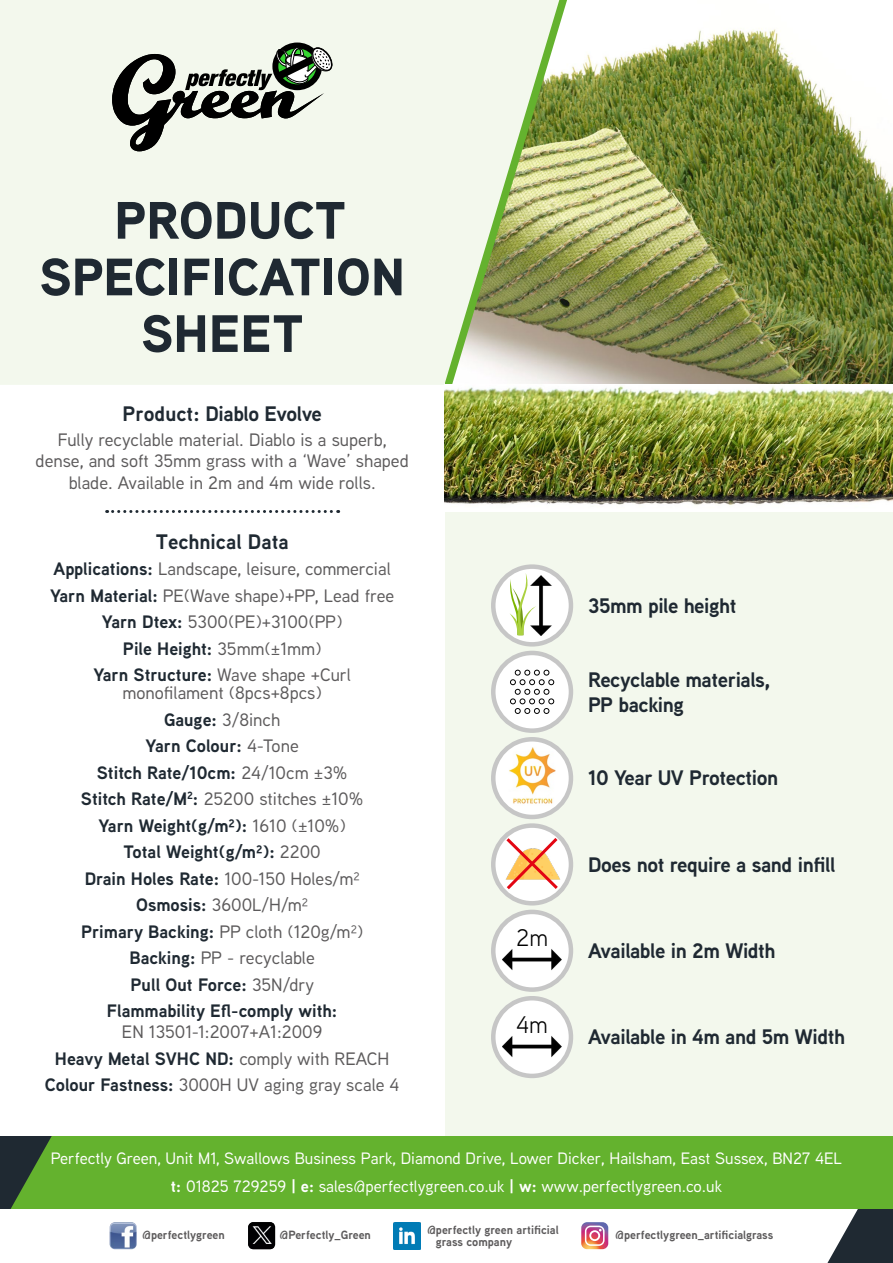
<style>
.page{position:relative;width:893px;height:1263px;background:#fff}
.page>*{position:absolute;margin:0;border:0;box-sizing:border-box;transform-origin:0 0}
.t1{font:900 52.5px/56.7px "Aaux Next";color:#1f2932;text-align:center}
.t2{font:24px "Aaux Next";color:#000}
.t3{font:700 21px/25.2px "Aaux Next";letter-spacing:-.02em;color:#1f2932}
.t4{font:700 21px "Aaux Next";color:#1f2932}
.t5{font:500 18px/26.5px "Aaux Next";color:#5c5a5b;text-align:center}
.t6{font:700 18px/26.5px "Aaux Next";color:#1f2932;text-align:center}
.t7{font:500 16.5px/28.2px "Aaux Next";color:#fff;text-align:center}
.t8{font:700 12px/12px "Aaux Next";color:#5c5a5b}
.s1{font-weight:700;color:#1f2932}
.s2{font-weight:500;color:#5c5a5b}
.s3{font-weight:700}
</style>
<div class="page">
<svg style="left:827px;top:1209px;width:66px;height:54px"></svg>
<img style="left:444px;top:28px;width:449px;height:475px">
<div style="left:0;top:1135px;width:168px;height:74px;background:#1f2932"></div>
<div style="left:11px;top:1135px;width:882px;height:74px;background:#64b22e"></div>
<div style="left:436px;top:503px;width:457px;height:632px;background:#f3f8ed"></div>
<div style="left:0;top:380px;width:444px;height:755px;background:#fff"></div>
<svg style="left:0;top:0;width:559px;height:385px;background:#e9efdf"></svg>
<svg style="left:107px;top:510px;width:232px;height:3px"></svg>
<div style="left:493px;top:912px;width:78px;height:77px;background:#fff;border-radius:50%"></div>
<div style="left:491px;top:910px;width:82px;height:82px;border:4px solid #c6c6c6;border-radius:50%"></div>
<svg style="left:493px;top:567px;width:78px;height:77px;background:#f4f4f4"></svg>
<div style="left:491px;top:564px;width:82px;height:83px;border:4px solid #c6c6c6;border-radius:50%"></div>
<svg style="left:493px;top:653px;width:78px;height:78px;background:#f6f6f6"></svg>
<div style="left:491px;top:651px;width:82px;height:82px;border:4px solid #c6c6c6;border-radius:50%"></div>
<svg style="left:493px;top:739px;width:78px;height:78px;background:#f4f4f4"></svg>
<img style="left:509px;top:747px;width:46px;height:58px">
<div style="left:491px;top:737px;width:82px;height:82px;border:4px solid #c6c6c6;border-radius:50%"></div>
<svg style="left:493px;top:826px;width:78px;height:77px"></svg>
<div style="left:491px;top:823px;width:82px;height:82px;border:4px solid #c6c6c6;border-radius:50%"></div>
<div style="left:493px;top:998px;width:78px;height:78px;background:#fff;border-radius:50%"></div>
<div style="left:491px;top:996px;width:82px;height:82px;border:4px solid #c6c6c6;border-radius:50%"></div>
<img style="left:536px;top:576px;width:17px;height:59px">
<svg style="left:510px;top:670px;width:44px;height:44px;background:#d2d2d2"></svg>
<svg style="left:503px;top:835px;width:58px;height:57px;background:#f9d0b4"></svg>
<svg style="left:510px;top:573px;width:26px;height:62px;background:#e3eccc"></svg>
<img style="left:502px;top:949px;width:60px;height:21px">
<img style="left:502px;top:1036px;width:60px;height:21px">
<svg style="left:112px;top:43px;width:220px;height:108px;background:#a7aba3"></svg>
<img style="left:110px;top:1222px;width:27px;height:27px">
<div style="left:248px;top:1222px;width:27px;height:27px;background:#000;border-radius:5px"></div>
<img style="left:248px;top:1222px;width:26px;height:27px">
<img style="left:393px;top:1222px;width:27px;height:27px">
<svg style="left:581px;top:1222px;width:27px;height:27px"></svg>
<h1 class="t1" style="left:39px;top:191px;width:367px">PRODUCT<br>SPECIFICATION<br>SHEET</h1>
<p class="t3" style="left:122px;top:400px;width:201px">Product: Diablo Evolve</p>
<p class="t5" style="left:36px;top:428px;width:375px;line-height:21.6px">Fully recyclable material. Diablo is a superb, dense, and soft 35mm grass with a ‘Wave’ shaped blade. Available in 2m and 4m wide rolls.</p>
<p class="t4" style="left:156px;top:527px;width:134px">Technical Data</p>
<p class="t5" style="left:50px;top:555px;width:346px"><span class="s1">Applications:</span> Landscape, leisure, commercial <span class="s1">Yarn Material:</span> PE(Wave shape)+PP, Lead free <span class="s1">Yarn Dtex:</span> 5300(PE)+3100(PP)<br><span class="s1">Pile Height:</span> 35mm(±1mm)<br><span class="s1">Yarn Structure:</span> Wave shape +Curl</p>
<p class="t6" style="left:81px;top:679px;width:284px"><span class="s2">monofilament (8pcs+8pcs)<br></span>Gauge: <span class="s2">3/8inch<br></span>Yarn Colour: <span class="s2">4-Tone<br></span>Stitch Rate/10cm: <span class="s2">24/10cm ±3%<br></span>Stitch Rate/M<sup>2</sup>: <span class="s2">25200 stitches ±10%<br></span>Yarn Weight(g/m²): <span class="s2">1610 (±10%)<br></span>Total Weight(g/m²): <span class="s2">2200<br></span>Drain Holes Rate: <span class="s2">100-150 Holes/m²<br></span>Osmosis: <span class="s2">3600L/H/m²<br></span>Primary Backing: <span class="s2">PP cloth (120g/m²)<br></span>Backing: <span class="s2">PP - recyclable<br></span>Pull Out Force: <span class="s2">35N/dry<br></span>Flammability Efl-comply with:</p>
<p class="t5" style="left:45px;top:1018px;width:356px">EN 13501-1:2007+A1:2009<br><span class="s1">Heavy Metal SVHC ND:</span> comply with REACH<br><span class="s1">Colour Fastness:</span> 3000H UV aging gray scale 4</p>
<h2 class="t2" style="left:516px;top:921px;width:33px">2m</h2>
<h2 class="t2" style="left:516px;top:1009px;width:33px">4m</h2>
<p class="t3" style="left:588px;top:592px;width:150px">35mm pile height</p>
<p class="t3" style="left:588px;top:666px;width:184px">Recyclable materials,<br>PP backing</p>
<p class="t3" style="left:588px;top:765px;width:192px">10 Year UV Protection</p>
<p class="t3" style="left:588px;top:851px;width:249px">Does not require a sand infill</p>
<p class="t3" style="left:588px;top:938px;width:189px">Available in 2m Width</p>
<p class="t3" style="left:588px;top:1024px;width:258px">Available in 4m and 5m Width</p>
<p class="t7" style="left:51px;top:1143px;width:793px">Perfectly Green, Unit M1, Swallows Business Park, Diamond Drive, Lower Dicker, Hailsham, East Sussex, BN27 4EL <span class="s3">t:</span> 01825 729259 <span class="s3">| e:</span> sales@perfectlygreen.co.uk <span class="s3">| w:</span> www.perfectlygreen.co.uk</p>
<p class="t8" style="left:142px;top:1229px;width:84px">@perfectlygreen</p>
<p class="t8" style="left:279px;top:1229px;width:93px">@Perfectly_Green</p>
<p class="t8" style="left:436px;top:1223px;width:124px;text-indent:-9px">@perfectly green artificial grass company</p>
<p class="t8" style="left:615px;top:1229px;width:160px">@perfectlygreen_artificialgrass</p>
</div>
